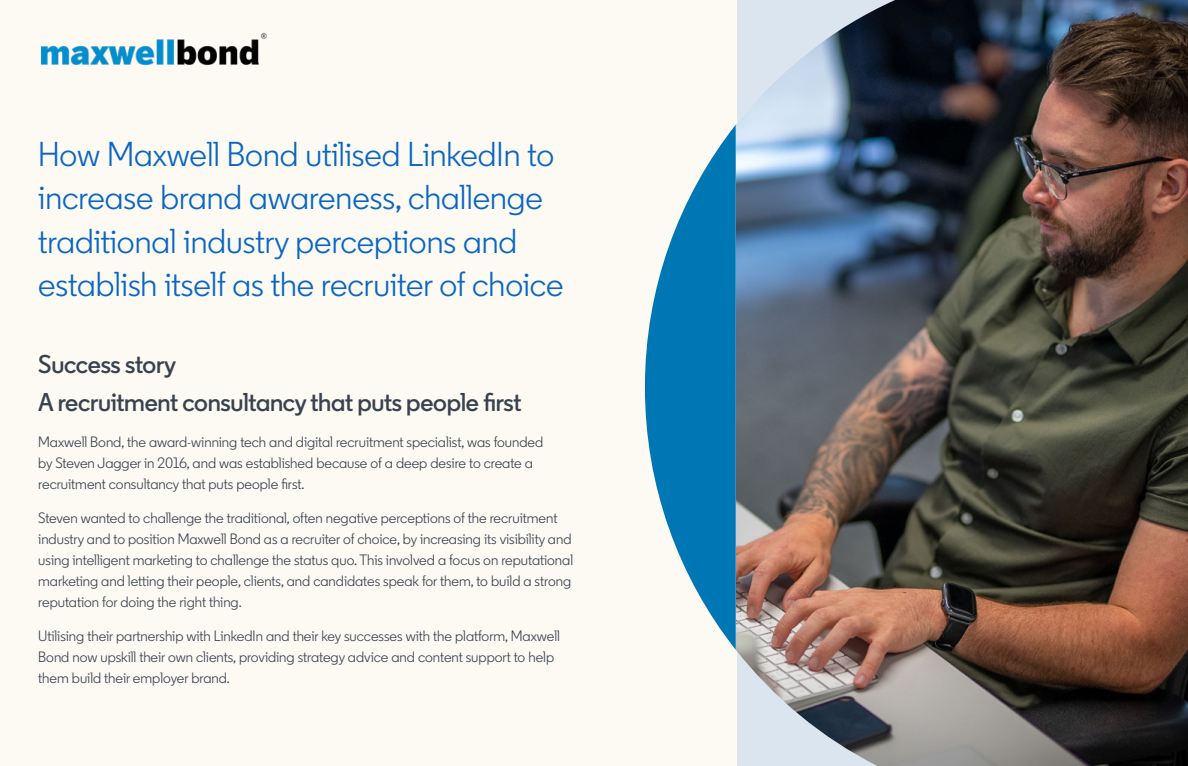
<style>
.page{position:relative;width:1188px;height:766px;background:#fff}
.page>*{position:absolute;margin:0;border:0;box-sizing:border-box;transform-origin:0 0}
.t1{font:34.5px/43.5px "Community";color:#0a66c2}
.t2{font:600 25.8px/38.7px "Community";letter-spacing:-.01em;color:#38434f}
.t3{font:15px/21px "Community";color:#38434f}
</style>
<div class="page">
<div style="left:0;top:0;width:1188px;height:765px;background:#fdfaf4"></div>
<img style="left:736px;top:0;width:452px;height:765px">
<svg style="left:645px;top:125px;width:91px;height:524px;fill:#0077b5"></svg>
<img style="left:40px;top:32px;width:227px;height:34px">
<h1 class="t1" style="left:38px;top:132px;width:527px">How Maxwell Bond utilised LinkedIn to increase brand awareness, challenge traditional industry perceptions and establish itself as the recruiter of choice</h1>
<h2 class="t2" style="left:38px;top:344px;width:485px">Success story<br>A recruitment consultancy that puts people first</h2>
<p class="t3" style="left:38px;top:431px;width:507px">Maxwell Bond, the award-winning tech and digital recruitment specialist, was founded by Steven Jagger in 2016, and was established because of a deep desire to create a recruitment consultancy that puts people first.</p>
<p class="t3" style="left:38px;top:507px;width:536px">Steven wanted to challenge the traditional, often negative perceptions of the recruitment industry and to position Maxwell Bond as a recruiter of choice, by increasing its visibility and using intelligent marketing to challenge the status quo. This involved a focus on reputational marketing and letting their people, clients, and candidates speak for them, to build a strong reputation for doing the right thing.</p>
<p class="t3" style="left:38px;top:624px;width:523px">Utilising their partnership with LinkedIn and their key successes with the platform, Maxwell<br>Bond now upskill their own clients, providing strategy advice and content support to help them build their employer brand.</p>
</div>
